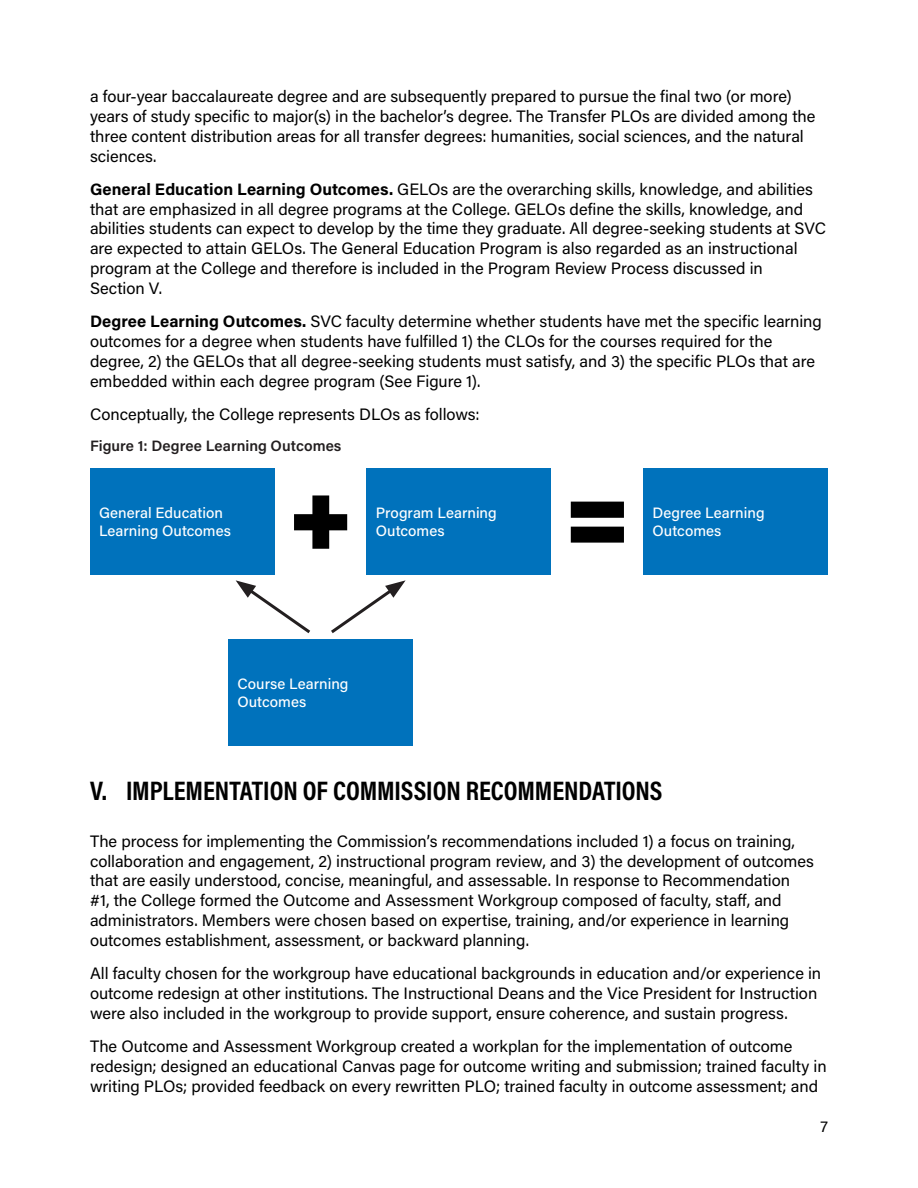
<style>
.page{position:relative;width:918px;height:1188px;background:#fff}
.page>*{position:absolute;margin:0;border:0;box-sizing:border-box;transform-origin:0 0}
.Heading_1{font:700 27px "Acumin Pro Cond";letter-spacing:-.005em;color:#000}
.body{font:16.5px/19.8px "Acumin Pro";color:#000}
.text_graphics{font:500 15px/18px "Acumin Pro";letter-spacing:.005em;color:#fff}
.body-2{font:600 15px "Acumin Pro";letter-spacing:.005em;color:#231f20}
.t1{font:15px "Acumin Pro";color:#000}
.s1{font-weight:700}
</style>
<div class="page">
<div style="left:90px;top:468px;width:184px;height:107px;background:#0072bc"></div>
<div style="left:367px;top:468px;width:184px;height:107px;background:#0072bc"></div>
<div style="left:228px;top:639px;width:185px;height:107px;background:#0072bc"></div>
<div style="left:644px;top:468px;width:184px;height:107px;background:#0072bc"></div>
<svg style="left:294px;top:495px;width:53px;height:54px"></svg>
<svg style="left:571px;top:502px;width:53px;height:41px"></svg>
<svg style="left:331px;top:580px;width:75px;height:54px"></svg>
<svg style="left:236px;top:580px;width:75px;height:54px"></svg>
<p class="body" style="left:90px;top:86px;width:727px">a four-year baccalaureate degree and are subsequently prepared to pursue the final two (or more) years of study specific to major(s) in the bachelor’s degree. The Transfer PLOs are divided among the three content distribution areas for all transfer degrees: humanities, social sciences, and the natural sciences.</p>
<p class="body" style="left:90px;top:178px;width:738px"><span class="s1">General Education Learning Outcomes.</span> GELOs are the overarching skills, knowledge, and abilities that are emphasized in all degree programs at the College. GELOs define the skills, knowledge, and abilities students can expect to develop by the time they graduate. All degree-seeking students at SVC are expected to attain GELOs. The General Education Program is also regarded as an instructional program at the College and therefore is included in the Program Review Process discussed in<br>Section V.</p>
<p class="body" style="left:90px;top:311px;width:733px"><span class="s1">Degree Learning Outcomes.</span> SVC faculty determine whether students have met the specific learning outcomes for a degree when students have fulfilled 1) the CLOs for the courses required for the degree, 2) the GELOs that all degree-seeking students must satisfy, and 3) the specific PLOs that are embedded within each degree program (See Figure 1).</p>
<p class="body" style="left:90px;top:403px;width:391px">Conceptually, the College represents DLOs as follows:</p>
<p class="body-2" style="left:90px;top:436px;width:253px">Figure 1: Degree Learning Outcomes</p>
<p class="text_graphics" style="left:99px;top:503px;width:134px">General Education<br>Learning Outcomes</p>
<p class="text_graphics" style="left:376px;top:503px;width:123px">Program Learning<br>Outcomes</p>
<p class="text_graphics" style="left:237px;top:674px;width:113px">Course Learning<br>Outcomes</p>
<p class="text_graphics" style="left:652px;top:503px;width:114px">Degree Learning<br>Outcomes</p>
<p class="Heading_1" style="left:90px;top:773px;width:574px">V. IMPLEMENTATION OF COMMISSION RECOMMENDATIONS</p>
<p class="body" style="left:90px;top:830px;width:726px">The process for implementing the Commission’s recommendations included 1) a focus on training, collaboration and engagement, 2) instructional program review, and 3) the development of outcomes that are easily understood, concise, meaningful, and assessable. In response to Recommendation<br>#1, the College formed the Outcome and Assessment Workgroup composed of faculty, staff, and administrators. Members were chosen based on expertise, training, and/or experience in learning outcomes establishment, assessment, or backward planning.</p>
<p class="body" style="left:90px;top:963px;width:733px">All faculty chosen for the workgroup have educational backgrounds in education and/or experience in outcome redesign at other institutions. The Instructional Deans and the Vice President for Instruction were also included in the workgroup to provide support, ensure coherence, and sustain progress.</p>
<p class="body" style="left:90px;top:1036px;width:738px">The Outcome and Assessment Workgroup created a workplan for the implementation of outcome redesign; designed an educational Canvas page for outcome writing and submission; trained faculty in writing PLOs; provided feedback on every rewritten PLO; trained faculty in outcome assessment; and</p>
<p class="t1" style="left:820px;top:1116px;width:9px">7</p>
</div>
